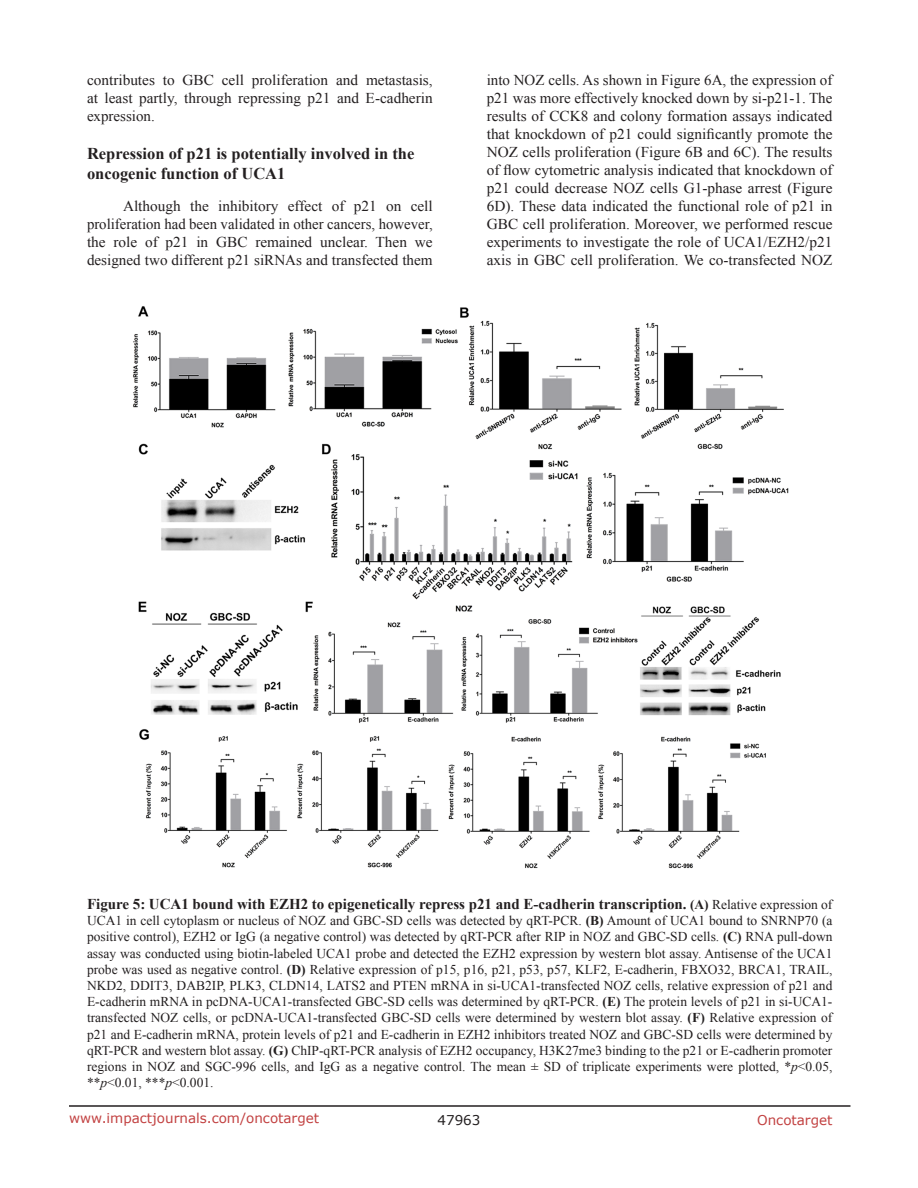
<style>
.page{position:relative;width:918px;height:1188px;background:#fff}
.page>*{position:absolute;margin:0;border:0;box-sizing:border-box;transform-origin:0 0}
.SubHeading{font:700 16.5px/19.8px "Times New Roman";color:#231f20}
.BodyText{font:15px/18px "Times New Roman";color:#231f20;text-align:justify}
.figuretext{font:700 15px "Times New Roman";color:#231f20}
.figuretext-2{font:13.5px/16.2px "Times New Roman";color:#231f20;text-align:justify}
.t1{font:13.5px "Verdana";color:#c24141}
.t2{font:13.5px "Verdana";color:#231f20}
.s1{font-size:13.5px}
.s2{font-weight:400;font-size:13.5px}
.s3{font-weight:700}
.s4{font-style:italic}
</style>
<div class="page">
<hr style="left:69px;top:1105px;width:781px;height:2px;background:#231f20">
<img style="left:133px;top:306px;width:656px;height:563px">
<p class="BodyText" style="left:87px;top:71px;width:347px">contributes to GBC cell proliferation and metastasis, at least partly, through repressing p21 and E-cadherin expression.</p>
<p class="SubHeading" style="left:87px;top:143px;width:329px">Repression of p21 is potentially involved in the oncogenic function of UCA1</p>
<p class="BodyText" style="left:87px;top:196px;width:347px;text-indent:36px">Although the inhibitory effect of p21 on cell proliferation had been validated in other cancers, however, the role of p21 in GBC remained unclear. Then we designed two different p21 siRNAs and transfected them</p>
<p class="BodyText" style="left:487px;top:71px;width:347px">into NOZ cells. As shown in Figure 6A, the expression of p21 was more effectively knocked down by si-p21-1. The results of CCK8 and colony formation assays indicated that knockdown of p21 could significantly promote the NOZ cells proliferation (Figure 6B and 6C). The results of flow cytometric analysis indicated that knockdown of p21 could decrease NOZ cells G1-phase arrest (Figure 6D). These data indicated the functional role of p21 in GBC cell proliferation. Moreover, we performed rescue experiments to investigate the role of UCA1/EZH2/p21 axis in GBC cell proliferation. We co-transfected NOZ</p>
<p class="figuretext" style="left:87px;top:893px;width:747px">Figure 5: UCA1 bound with EZH2 to epigenetically repress p21 and E-cadherin transcription. <span class="s1">(A)</span> <span class="s2">Relative expression of</span></p>
<p class="figuretext-2" style="left:87px;top:912px;width:747px">UCA1 in cell cytoplasm or nucleus of NOZ and GBC-SD cells was detected by qRT-PCR. <span class="s3">(B)</span> Amount of UCA1 bound to SNRNP70 (a positive control), EZH2 or IgG (a negative control) was detected by qRT-PCR after RIP in NOZ and GBC-SD cells. <span class="s3">(C)</span> RNA pull-down assay was conducted using biotin-labeled UCA1 probe and detected the EZH2 expression by western blot assay. Antisense of the UCA1 probe was used as negative control. <span class="s3">(D)</span> Relative expression of p15, p16, p21, p53, p57, KLF2, E-cadherin, FBXO32, BRCA1, TRAIL, NKD2, DDIT3, DAB2IP, PLK3, CLDN14, LATS2 and PTEN mRNA in si-UCA1-transfected NOZ cells, relative expression of p21 and E-cadherin mRNA in pcDNA-UCA1-transfected GBC-SD cells was determined by qRT-PCR. <span class="s3">(E)</span> The protein levels of p21 in si-UCA1- transfected NOZ cells, or pcDNA-UCA1-transfected GBC-SD cells were determined by western blot assay. <span class="s3">(F)</span> Relative expression of p21 and E-cadherin mRNA, protein levels of p21 and E-cadherin in EZH2 inhibitors treated NOZ and GBC-SD cells were determined by qRT-PCR and western blot assay. <span class="s3">(G)</span> ChIP-qRT-PCR analysis of EZH2 occupancy, H3K27me3 binding to the p21 or E-cadherin promoter regions in NOZ and SGC-996 cells, and IgG as a negative control. The mean ± SD of triplicate experiments were plotted, *<span class="s4">p</span>&lt;0.05, **<span class="s4">p</span>&lt;0.01, ***<span class="s4">p</span>&lt;0.001.</p>
<p class="t1" style="left:69px;top:1109px;width:252px">www.impactjournals.com/oncotarget</p>
<p class="t2" style="left:438px;top:1111px;width:44px">47963</p>
<p class="t1" style="left:757px;top:1111px;width:77px">Oncotarget</p>
</div>
